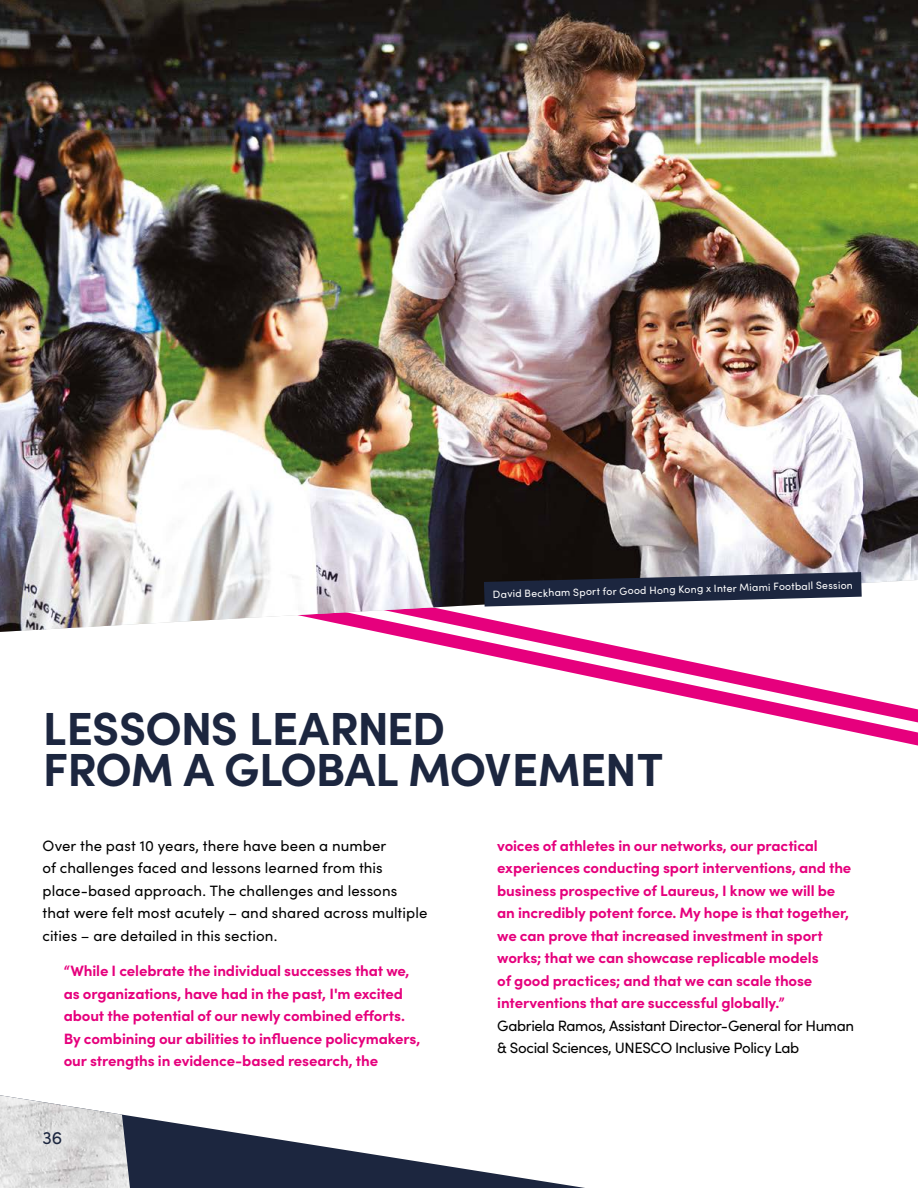
<style>
.page{position:relative;width:918px;height:1188px;background:#fff}
.page>*{position:absolute;margin:0;border:0;box-sizing:border-box;transform-origin:0 0}
.t1{font:700 46.5px/40.5px "Sofia Pro";letter-spacing:-.02em;color:#1c263f}
.t2{font:18px "Sofia Pro";color:#1c263f}
.t3{font:700 15px/22.5px "Sofia Pro";letter-spacing:-.01em;color:#e6007d}
.t4{font:15px/22.5px "Sofia Pro";letter-spacing:.005em;color:#000}
.t5{font:15px/22.5px "Sofia Pro";letter-spacing:-.025em;color:#000}
.t6{font:10.5px "Sofia Pro";color:#fff}
</style>
<div class="page">
<svg style="left:130px;top:1116px;width:455px;height:72px"></svg>
<img style="left:0;top:1095px;width:130px;height:93px">
<svg style="left:378px;top:632px;width:540px;height:114px"></svg>
<img style="left:0;top:0;width:918px;height:632px">
<svg style="left:484px;top:572px;width:378px;height:35px;background:#464c5e"></svg>
<p class="t6" style="left:493px;top:585px;width:362px;rotate:-1deg">David Beckham Sport for Good Hong Kong x Inter Miami Football Session</p>
<h1 class="t1" style="left:43px;top:705px;width:622px">LESSONS LEARNED<br>FROM A GLOBAL MOVEMENT</h1>
<p class="t4" style="left:43px;top:834px;width:386px">Over the past 10 years, there have been a number<br>of challenges faced and lessons learned from this place-based approach. The challenges and lessons that were felt most acutely – and shared across multiple cities – are detailed in this section.</p>
<p class="t3" style="left:64px;top:958px;width:358px">“While I celebrate the individual successes that we, as organizations, have had in the past, I'm excited about the potential of our newly combined efforts.<br>By combining our abilities to influence policymakers, our strengths in evidence-based research, the</p>
<p class="t2" style="left:43px;top:1125px;width:21px">36</p>
<p class="t3" style="left:497px;top:833px;width:356px">voices of athletes in our networks, our practical experiences conducting sport interventions, and the business prospective of Laureus, I know we will be an incredibly potent force. My hope is that together, we can prove that increased investment in sport works; that we can showcase replicable models<br>of good practices; and that we can scale those interventions that are successful globally.”</p>
<p class="t5" style="left:497px;top:1014px;width:358px">Gabriela Ramos, Assistant Director-General for Human &amp; Social Sciences, UNESCO Inclusive Policy Lab</p>
</div>
